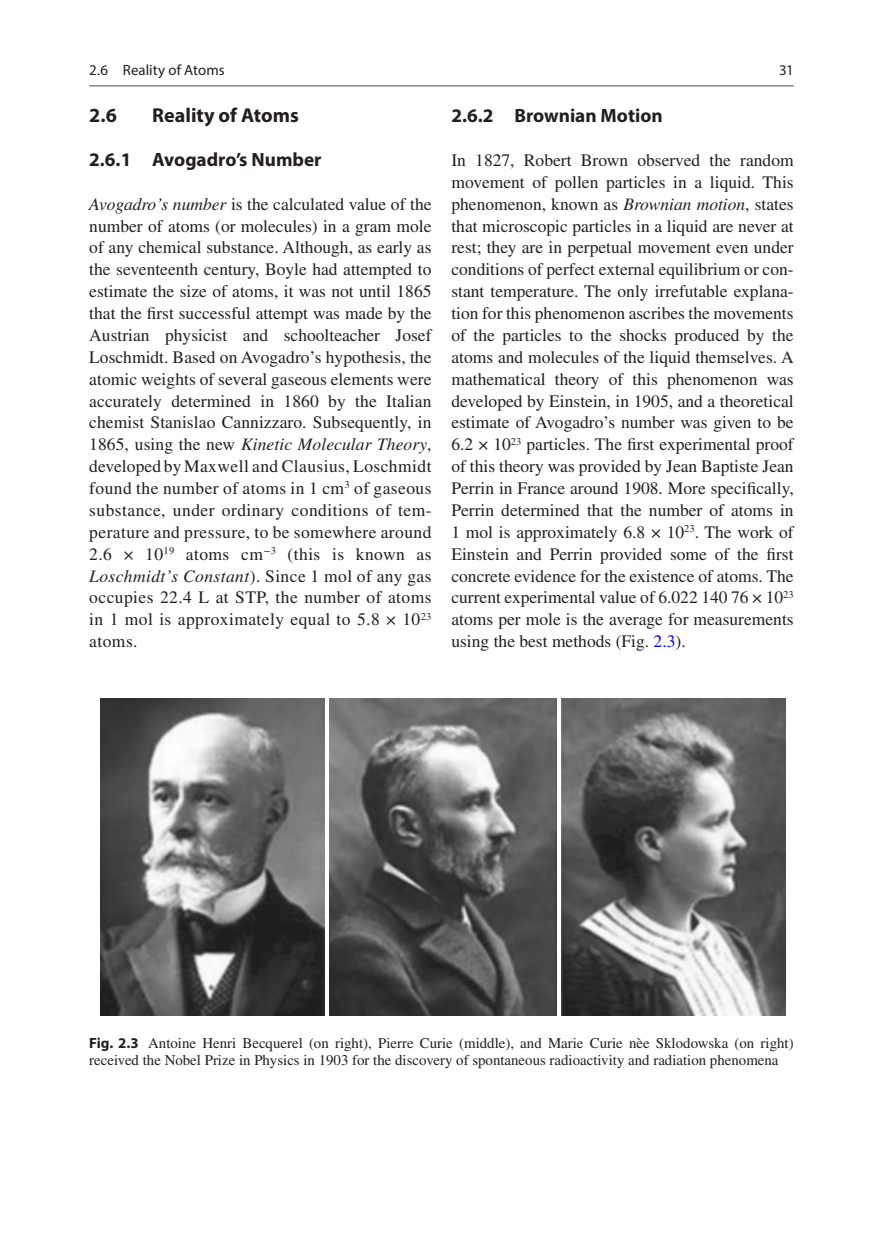
<style>
.page{position:relative;width:883px;height:1260px;background:#fff}
.page>*{position:absolute;margin:0;border:0;box-sizing:border-box;transform-origin:0 0}
._1_hd{font:700 20.12px "Myriad Pro";color:#231f20}
._1_hd_2_hd{font:700 19.25px "Myriad Pro";color:#231f20}
._2_hd{font:700 19.25px "Myriad Pro";color:#231f20}
.Text_flush{font:17.5px/21.9px "Times LT Std";letter-spacing:.015em;color:#231f20;text-align:justify}
.t1{font:14.88px/17.5px "Times LT Std";color:#231f20}
.t2{font:14.88px "Myriad Pro";letter-spacing:.005em;color:#231f20}
.s1{font-style:italic}
.s2{color:#0000fa}
.s3{font-family:"Myriad Pro";font-weight:700}
</style>
<div class="page">
<img style="left:101px;top:698px;width:224px;height:317px">
<img style="left:330px;top:698px;width:227px;height:317px">
<img style="left:562px;top:698px;width:224px;height:317px">
<hr style="left:89px;top:85px;width:705px;height:2px;background:#939598">
<p class="t2" style="left:89px;top:61px;width:137px">2.6 Reality of Atoms</p>
<h2 class="_1_hd" style="left:89px;top:102px;width:29px">2.6</h2>
<h2 class="_1_hd" style="left:152px;top:102px;width:148px">Reality of Atoms</h2>
<h3 class="_1_hd_2_hd" style="left:89px;top:147px;width:234px">2.6.1 Avogadro’s Number</h3>
<p class="Text_flush" style="left:89px;top:193px;width:344px"><span class="s1">Avogadro’s number</span> is the calculated value of the number of atoms (or molecules) in a gram mole of any chemical substance. Although, as early as the seventeenth century, Boyle had attempted to estimate the size of atoms, it was not until 1865 that the first successful attempt was made by the Austrian physicist and schoolteacher Josef Loschmidt. Based on Avogadro’s hypothesis, the atomic weights of several gaseous elements were accurately determined in 1860 by the Italian chemist Stanislao Cannizzaro. Subsequently, in 1865, using the new <span class="s1">Kinetic Molecular Theory</span>, developed by Maxwell and Clausius, Loschmidt found the number of atoms in 1 cm<sup>3</sup> of gaseous substance, under ordinary conditions of tem&shy;perature and pressure, to be somewhere around 2.6 × 10<sup>19</sup> atoms cm<sup>−</sup><sup>3</sup> (this is known as <span class="s1">Loschmidt’s Constant</span>). Since 1 mol of any gas occupies 22.4 L at STP, the number of atoms in 1 mol is approximately equal to 5.8 × 10<sup>23 </sup>atoms.</p>
<p class="t2" style="left:779px;top:61px;width:16px">31</p>
<h3 class="_2_hd" style="left:451px;top:103px;width:213px">2.6.2 Brownian Motion</h3>
<p class="Text_flush" style="left:451px;top:149px;width:344px">In 1827, Robert Brown observed the random movement of pollen particles in a liquid. This phenomenon, known as <span class="s1">Brownian motion</span>, states that microscopic particles in a liquid are never at rest; they are in perpetual movement even under conditions of perfect external equilibrium or con&shy;stant temperature. The only irrefutable explana&shy;tion for this phenomenon ascribes the movements of the particles to the shocks produced by the atoms and molecules of the liquid themselves. A mathematical theory of this phenomenon was developed by Einstein, in 1905, and a theoretical estimate of Avogadro’s number was given to be 6.2 × 10<sup>23</sup> particles. The first experimental proof of this theory was provided by Jean Baptiste Jean Perrin in France around 1908. More specifically, Perrin determined that the number of atoms in 1 mol is approximately 6.8 × 10<sup>23</sup>. The work of Einstein and Perrin provided some of the first concrete evidence for the existence of atoms. The current experimental value of 6.022 140 76 × 10<sup>23 </sup>atoms per mole is the average for measurements using the best methods (Fig. <span class="s2">2.3</span>).</p>
<p class="t1" style="left:89px;top:1034px;width:706px"><span class="s3">Fig. 2.3</span> Antoine Henri Becquerel (on right), Pierre Curie (middle), and Marie Curie nèe Sklodowska (on right) received the Nobel Prize in Physics in 1903 for the discovery of spontaneous radioactivity and radiation phenomena</p>
</div>
